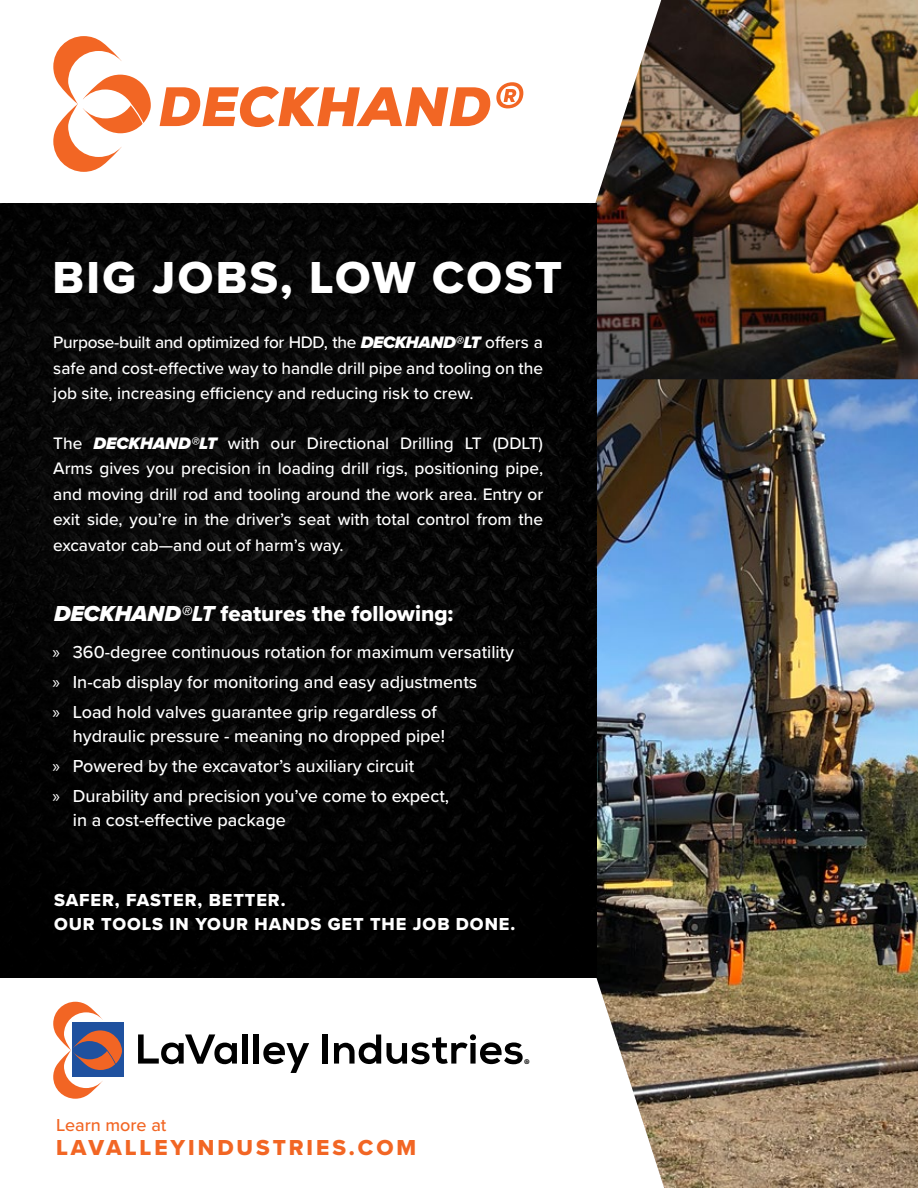
<style>
.page{position:relative;width:918px;height:1188px;background:#fff}
.page>*{position:absolute;margin:0;border:0;box-sizing:border-box;transform-origin:0 0}
.t1{font:46.5px "Proxima Nova Extrabld";letter-spacing:.05em;color:#fff}
.t2{font:22.5px "Proxima Nova Extrabld";color:#fff}
.t3{font:22.5px "Proxima Nova Extrabld";letter-spacing:.13em;color:#f26624}
.t4{font:500 18px/30px "Proxima Nova";color:#fff}
.t5{font:18px/24px "Proxima Nova Extrabld";letter-spacing:.05em;color:#fff}
.t6{font:500 18px "Proxima Nova";color:#f26624}
.t7{font:500 17.25px/25.5px "Proxima Nova";color:#fff;text-align:justify}
.t8{font:700 6.75px "Nexa";color:#000}
.s1{font-weight:900;font-style:italic}
.s2{font-family:"Proxima Nova";font-weight:900;font-style:italic}
.s3{font-family:"Proxima Nova Extrabld It"}
.s4{font-family:"Myriad Pro";font-weight:400}
</style>
<div class="page">
<img style="left:596px;top:379px;width:322px;height:809px">
<img style="left:595px;top:0;width:323px;height:379px">
<svg style="left:138px;top:1034px;width:99px;height:30px"></svg>
<div style="left:243px;top:1035px;width:5px;height:29px;background:#000"></div>
<div style="left:254px;top:1035px;width:5px;height:29px;background:#000"></div>
<svg style="left:263px;top:1042px;width:46px;height:31px"></svg>
<div style="left:322px;top:1034px;width:6px;height:30px;background:#000"></div>
<svg style="left:334px;top:1035px;width:47px;height:29px"></svg>
<svg style="left:387px;top:1034px;width:136px;height:30px"></svg>
<svg style="left:53px;top:1002px;width:69px;height:97px"></svg>
<svg style="left:0;top:204px;width:596px;height:774px;background:#050505"></svg>
<svg style="left:53px;top:36px;width:98px;height:136px"></svg>
<svg style="left:160px;top:86px;width:330px;height:41px"></svg>
<svg style="left:496px;top:82px;width:27px;height:26px"></svg>
<h1 class="t1" style="left:53px;top:243px;width:511px">BIG JOBS, LOW COST</h1>
<p class="t7" style="left:53px;top:329px;width:491px">Purpose-built and optimized for HDD, the <span class="s1">DECKHAND®LT</span> offers a safe and cost-effective way to handle drill pipe and tooling on the job site, increasing efficiency and reducing risk to crew.</p>
<p class="t7" style="left:53px;top:430px;width:491px">The <span class="s1">DECKHAND®LT</span> with our Directional Drilling LT (DDLT)<br>Arms gives you precision in loading drill rigs, positioning pipe, and moving drill rod and tooling around the work area. Entry or exit side, you’re in the driver’s seat with total control from the excavator cab—and out of harm’s way.</p>
<h2 class="t2" style="left:54px;top:596px;width:401px"><span class="s2">DECKHAND®</span><span class="s3">LT</span> features the following:</h2>
<p class="t4" style="left:53px;top:636px;width:463px"><span class="s4">»</span> 360-degree continuous rotation for maximum versatility <span class="s4">»</span> In-cab display for monitoring and easy adjustments<br><span class="s4">»</span> Load hold valves guarantee grip regardless of</p>
<p class="t4" style="left:53px;top:720px;width:398px;text-indent:20px">hydraulic pressure - meaning no dropped pipe! <span class="s4">»</span> Powered by the excavator’s auxiliary circuit<br><span class="s4">»</span> Durability and precision you’ve come to expect,</p>
<p class="t4" style="left:73px;top:804px;width:215px">in a cost-effective package</p>
<p class="t5" style="left:54px;top:888px;width:463px">SAFER, FASTER, BETTER.<br>OUR TOOLS IN YOUR HANDS GET THE JOB DONE.</p>
<p class="t6" style="left:56px;top:1111px;width:112px">Learn more at</p>
<h2 class="t3" style="left:56px;top:1131px;width:362px">LAVALLEYINDUSTRIES.COM</h2>
<p class="t8" style="left:524px;top:1058px;width:8px">®</p>
</div>
